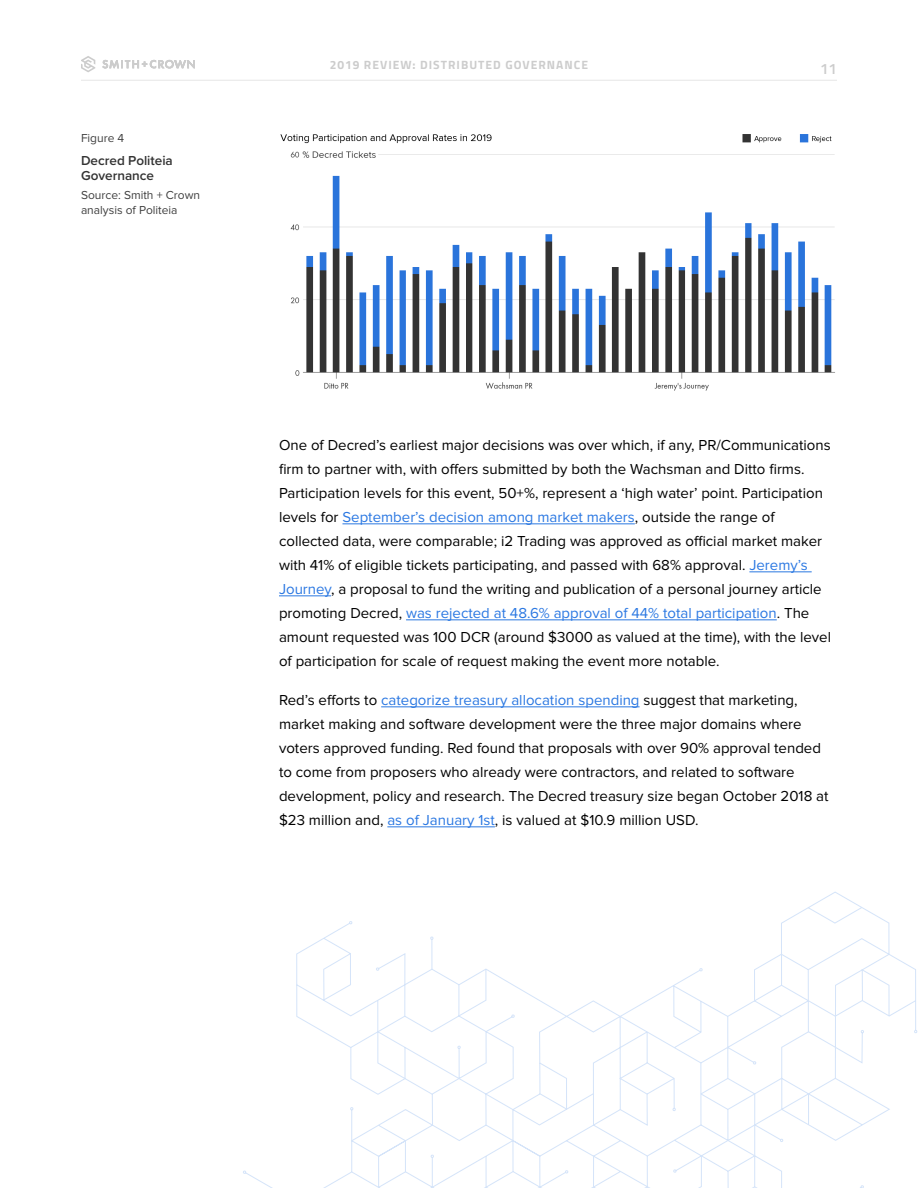
<style>
.page{position:relative;width:918px;height:1188px;background:#fff}
.page>*{position:absolute;margin:0;border:0;box-sizing:border-box;transform-origin:0 0}
.t1{font:15px/24px "Proxima Nova";color:#000}
.t2{font:600 15px "Titillium Web";color:#ccc}
.t3{font:600 13.5px/15px "Proxima Nova";color:#333}
.t4{font:12px/15px "Proxima Nova";color:#404040}
.t5{font:700 12px "Titillium Web";letter-spacing:.085em;color:#ccc}
.s1{color:#2b78e2}
</style>
<div class="page">
<hr style="left:81px;top:80px;width:756px;height:1px;background:#e6e6e6">
<svg style="left:102px;top:60px;width:93px;height:8px"></svg>
<svg style="left:81px;top:56px;width:14px;height:16px"></svg>
<hr style="left:342px;top:524px;width:293px;height:1px;background:#2b78e2">
<hr style="left:749px;top:572px;width:63px;height:1px;background:#2b78e2">
<hr style="left:279px;top:596px;width:52px;height:1px;background:#2b78e2">
<hr style="left:406px;top:620px;width:371px;height:1px;background:#2b78e2">
<hr style="left:381px;top:707px;width:259px;height:1px;background:#2b78e2">
<hr style="left:387px;top:827px;width:108px;height:1px;background:#2b78e2">
<img style="left:280px;top:134px;width:555px;height:257px">
<svg style="left:243px;top:891px;width:674px;height:297px"></svg>
<p class="t4" style="left:81px;top:131px;width:45px">Figure 4</p>
<p class="t3" style="left:81px;top:152px;width:93px">Decred Politeia<br>Governance</p>
<p class="t4" style="left:81px;top:188px;width:121px">Source: Smith + Crown analysis of Politeia</p>
<p class="t5" style="left:330px;top:55px;width:260px">2019 REVIEW: DISTRIBUTED GOVERNANCE</p>
<p class="t2" style="left:820px;top:57px;width:18px">11</p>
<p class="t1" style="left:279px;top:433px;width:554px">One of Decred’s earliest major decisions was over which, if any, PR/Communications firm to partner with, with offers submitted by both the Wachsman and Ditto firms.<br>Participation levels for this event, 50+%, represent a ‘high water’ point. Participation levels for <span class="s1">September’s decision among market makers</span>, outside the range of collected data, were comparable; i2 Trading was approved as official market maker with 41% of eligible tickets participating, and passed with 68% approval. <span class="s1">Jeremy’s Journey</span>, a proposal to fund the writing and publication of a personal journey article promoting Decred, <span class="s1">was rejected at 48.6% approval of 44% total participation</span>. The amount requested was 100 DCR (around $3000 as valued at the time), with the level of participation for scale of request making the event more notable.</p>
<p class="t1" style="left:279px;top:688px;width:551px">Red’s efforts to <span class="s1">categorize treasury allocation spending</span> suggest that marketing, market making and software development were the three major domains where voters approved funding. Red found that proposals with over 90% approval tended to come from proposers who already were contractors, and related to software development, policy and research. The Decred treasury size began October 2018 at $23 million and, <span class="s1">as of January 1st</span>, is valued at $10.9 million USD.</p>
</div>
